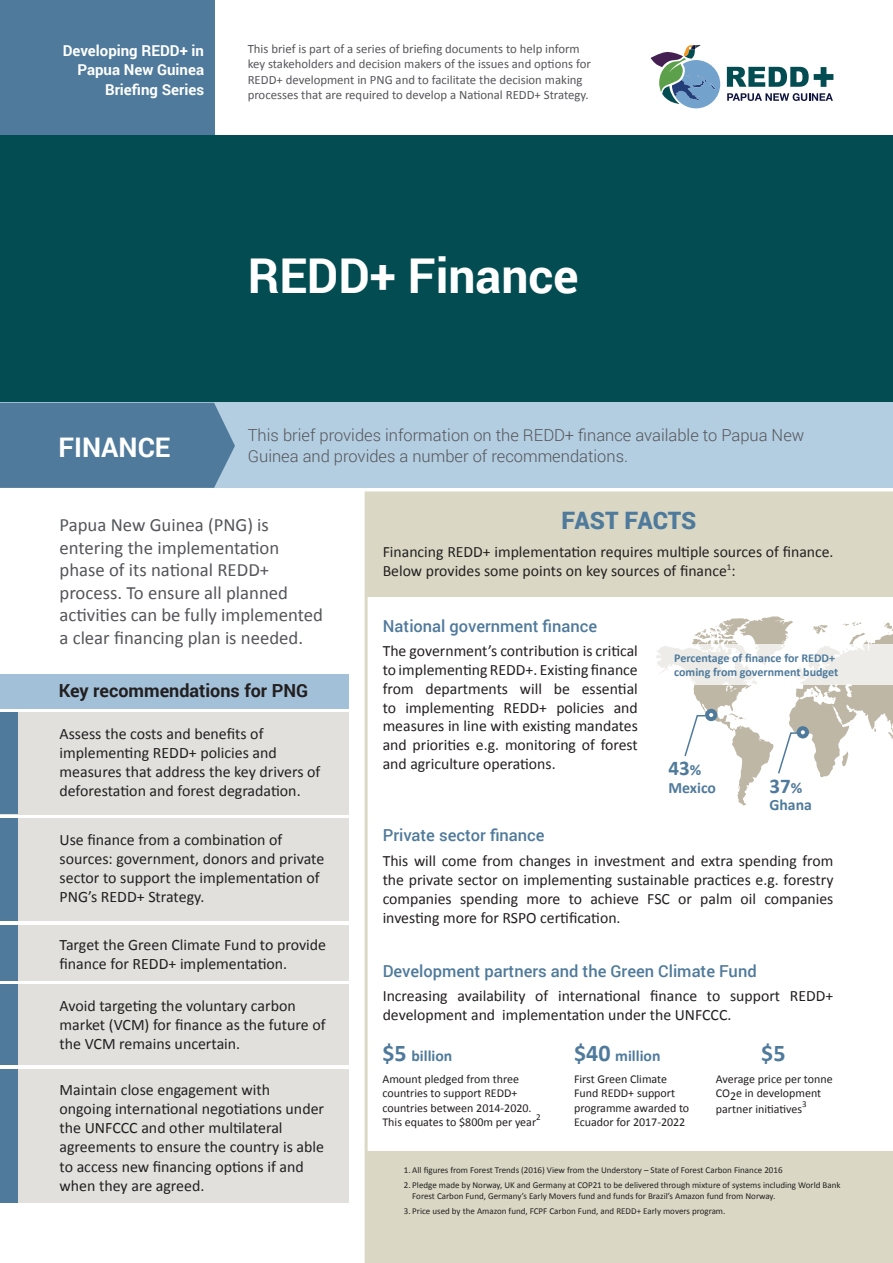
<style>
.page{position:relative;width:893px;height:1263px;background:#fff}
.page>*{position:absolute;margin:0;border:0;box-sizing:border-box;transform-origin:0 0}
.t1{font:700 48px "Roboto";color:#fff}
.t2{font:700 27px "Roboto";color:#fff}
.t3{font:900 24px "Roboto";letter-spacing:-.01em;color:#4f7a9b}
.t4{font:700 24px "Calibri";color:#4f7a9b}
.t5{font:700 21px "Calibri";color:#4f7a9b}
.t6{font:18.75px/22.5px "Calibri";color:#55565a}
.t7{font:700 18px "Roboto";color:#231f20}
.t8{font:300 16.5px/21px "Roboto";color:#55565a}
.t9{font:500 16.5px "Roboto";color:#4f7a9b}
.t10{font:15.9px/19px "Calibri";color:#231f20}
.t11{font:15.75px/18.9px "Calibri";color:#231f20;text-align:justify}
.t12{font:700 15.75px "Calibri";color:#4f7a9b}
.t13{font:700 15px/19.5px "Roboto";color:#fff;text-align:right}
.t14{font:12.75px/15.3px "Calibri";color:#55565a}
.t15{font:12px/14.4px "Calibri";color:#231f20}
.t16{font:700 12px/14.4px "Calibri";color:#4f7a9b}
.t17{font:9px/10.8px "Calibri";color:#231f20}
.s1{font-size:15.75px}
.s2{font-size:24px}
</style>
<div class="page">
<div style="left:0;top:1069px;width:349px;height:134px;background:#e1e0dd"></div>
<div style="left:0;top:1069px;width:17px;height:134px;background:#4f7a9b"></div>
<svg style="left:365px;top:491px;width:528px;height:660px"></svg>
<div style="left:365px;top:492px;width:528px;height:105px;background:#dad8c5"></div>
<div style="left:365px;top:1151px;width:528px;height:112px;background:#dad8c5"></div>
<div style="left:0;top:135px;width:893px;height:269px;background:#034c52"></div>
<svg style="left:727px;top:67px;width:106px;height:20px"></svg>
<svg style="left:727px;top:93px;width:106px;height:8px"></svg>
<svg style="left:651px;top:45px;width:69px;height:63px"></svg>
<div style="left:0;top:0;width:214px;height:135px;background:#4f7a9b"></div>
<div style="left:0;top:403px;width:893px;height:85px;background:#b3cde1"></div>
<div style="left:0;top:403px;width:235px;height:85px;background:#4f7a9b"></div>
<div style="left:0;top:674px;width:349px;height:34px;background:#a2c1d9"></div>
<div style="left:0;top:712px;width:349px;height:102px;background:#e1e0dd"></div>
<div style="left:0;top:713px;width:17px;height:101px;background:#4f7a9b"></div>
<div style="left:0;top:819px;width:349px;height:102px;background:#e1e0dd"></div>
<div style="left:0;top:819px;width:17px;height:102px;background:#4f7a9b"></div>
<div style="left:0;top:925px;width:349px;height:55px;background:#e1e0dd"></div>
<div style="left:0;top:925px;width:17px;height:55px;background:#4f7a9b"></div>
<div style="left:0;top:984px;width:349px;height:81px;background:#e1e0dd"></div>
<div style="left:0;top:984px;width:17px;height:81px;background:#4f7a9b"></div>
<svg style="left:655px;top:616px;width:238px;height:189px"></svg>
<svg style="left:647px;top:644px;width:246px;height:41px;fill:#eeece8"></svg>
<p class="t13" style="left:63px;top:40px;width:143px">Developing REDD+ in<br>Papua New Guinea<br>Briefing Series</p>
<p class="t14" style="left:248px;top:41px;width:345px">This brief is part of a series of briefing documents to help inform key stakeholders and decision makers of the issues and options for REDD+ development in PNG and to facilitate the decision making processes that are required to develop a National REDD+ Strategy.</p>
<h1 class="t1" style="left:248px;top:242px;width:332px">REDD+ Finance</h1>
<h2 class="t2" style="left:59px;top:428px;width:113px">FINANCE</h2>
<p class="t8" style="left:248px;top:424px;width:558px">This brief provides information on the REDD+ finance available to Papua New<br>Guinea and provides a number of recommendations.</p>
<p class="t6" style="left:60px;top:514px;width:265px">Papua New Guinea (PNG) is entering the implementation phase of its national REDD+ process. To ensure all planned activities can be fully implemented a clear financing plan is needed.</p>
<p class="t7" style="left:59px;top:678px;width:251px">Key recommendations for PNG</p>
<p class="t10" style="left:60px;top:724px;width:262px">Assess the costs and benefits of implementing REDD+ policies and measures that address the key drivers of deforestation and forest degradation.</p>
<p class="t10" style="left:60px;top:830px;width:266px">Use finance from a combination of sources: government, donors and private sector to support the implementation of PNG’s REDD+ Strategy.</p>
<p class="t10" style="left:60px;top:935px;width:268px">Target the Green Climate Fund to provide finance for REDD+ implementation.</p>
<p class="t10" style="left:60px;top:996px;width:268px">Avoid targeting the voluntary carbon market (VCM) for finance as the future of the VCM remains uncertain.</p>
<p class="t10" style="left:60px;top:1080px;width:266px">Maintain close engagement with ongoing international negotiations under the UNFCCC and other multilateral agreements to ensure the country is able to access new financing options if and when they are agreed.</p>
<h3 class="t3" style="left:561px;top:503px;width:136px">FAST FACTS</h3>
<p class="t11" style="left:383px;top:542px;width:452px">Financing REDD+ implementation requires multiple sources of finance.<br>Below provides some points on key sources of finance<sup>1</sup>:</p>
<p class="t9" style="left:383px;top:614px;width:216px">National government finance</p>
<p class="t11" style="left:383px;top:641px;width:257px">The government’s contribution is critical to implementing REDD+. Existing finance from departments will be essential to implementing REDD+ policies and measures in line with existing mandates and priorities e.g. monitoring of forest and agriculture operations.</p>
<p class="t16" style="left:674px;top:650px;width:166px">Percentage of finance for REDD+ coming from government budget</p>
<h3 class="t5" style="left:668px;top:755px;width:34px">43<span class="s1">%</span></h3>
<p class="t12" style="left:668px;top:777px;width:49px">Mexico</p>
<h3 class="t5" style="left:769px;top:772px;width:34px">37<span class="s1">%</span></h3>
<p class="t12" style="left:769px;top:795px;width:44px">Ghana</p>
<p class="t9" style="left:383px;top:823px;width:163px">Private sector finance</p>
<p class="t11" style="left:383px;top:851px;width:452px">This will come from changes in investment and extra spending from the private sector on implementing sustainable practices e.g. forestry companies spending more to achieve FSC or palm oil companies investing more for RSPO certification.</p>
<p class="t9" style="left:383px;top:959px;width:375px">Development partners and the Green Climate Fund</p>
<p class="t11" style="left:383px;top:987px;width:452px">Increasing availability of international finance to support REDD+ development and implementation under the UNFCCC.</p>
<p class="t12" style="left:382px;top:1046px;width:71px"><span class="s2">$5</span> billion</p>
<p class="t15" style="left:382px;top:1071px;width:155px">Amount pledged from three countries to support REDD+ countries between 2014-2020.<br>This equates to $800m per year</p>
<p class="t17" style="left:536px;top:1111px;width:6px">2</p>
<p class="t12" style="left:574px;top:1046px;width:88px"><span class="s2">$40</span> million</p>
<p class="t15" style="left:574px;top:1071px;width:117px">First Green Climate<br>Fund REDD+ support programme awarded to<br>Ecuador for 2017-2022</p>
<h3 class="t4" style="left:761px;top:1038px;width:26px">$5</h3>
<p class="t15" style="left:716px;top:1071px;width:118px">Average price per tonne<br>CO2e in development</p>
<p class="t15" style="left:716px;top:1102px;width:88px">partner initiatives</p>
<p class="t17" style="left:802px;top:1099px;width:6px">3</p>
<p class="t17" style="left:404px;top:1164px;width:380px">1. All figures from Forest Trends (2016) View from the Understory – State of Forest Carbon Finance 2016</p>
<p class="t17" style="left:412px;top:1179px;width:430px;text-indent:-9px">2. Pledge made by Norway, UK and Germany at COP21 to be delivered through mixture of systems including World Bank<br>Forest Carbon Fund, Germany’s Early Movers fund and funds for Brazil’s Amazon fund from Norway.</p>
<p class="t17" style="left:404px;top:1205px;width:323px">3. Price used by the Amazon fund, FCPF Carbon Fund, and REDD+ Early movers program.</p>
</div>
